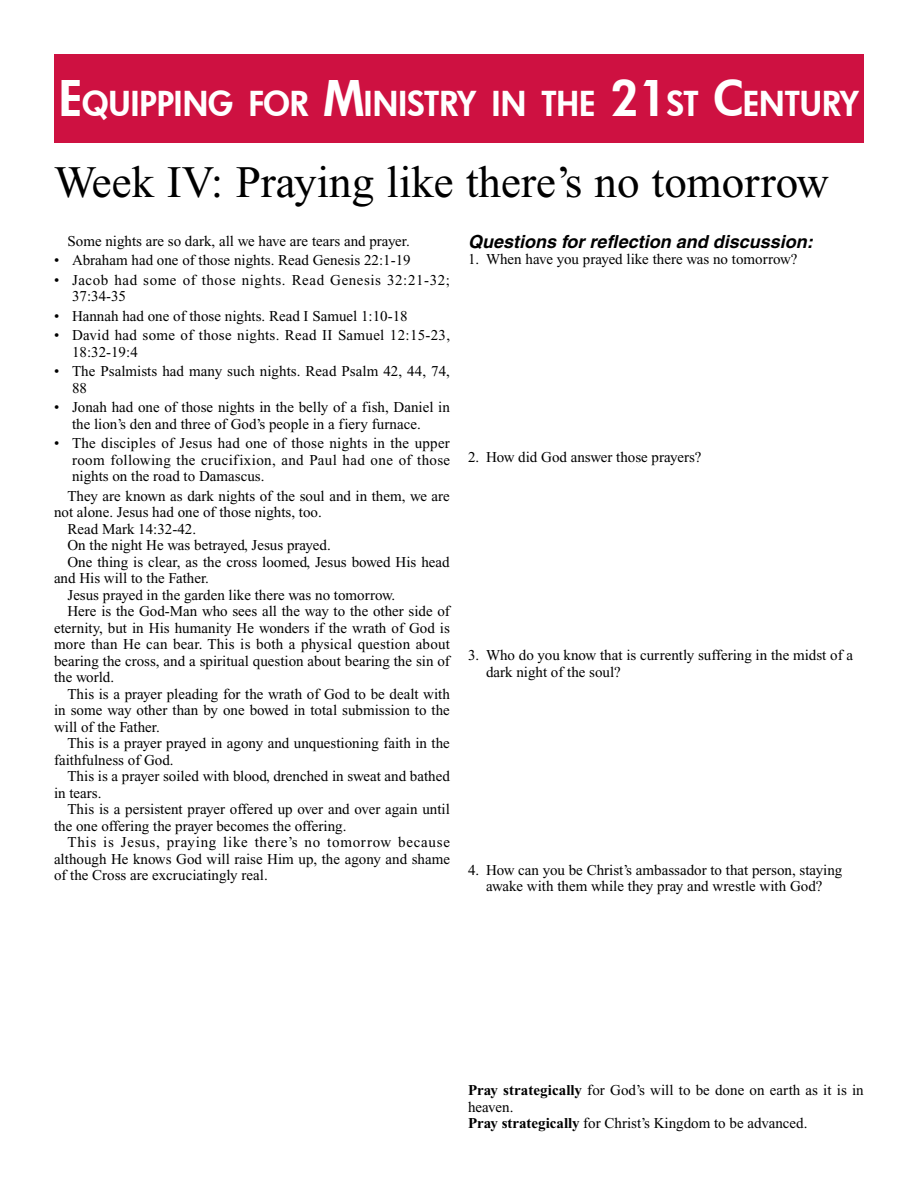
<style>
.page{position:relative;width:918px;height:1188px;background:#fff}
.page>*{position:absolute;margin:0;border:0;box-sizing:border-box;transform-origin:0 0}
.t1{font:45px "Times New Roman";color:#000}
.t2{font:800 33.6px "Futura";color:#fff}
.t3{font:italic 700 18px "Helvetica";color:#000}
.t4{font:15px/16.5px "Times New Roman";color:#000}
.t5{font:15px/16.5px "Times New Roman";letter-spacing:.02em;color:#000}
.t6{font:15px/16.5px "Times New Roman";letter-spacing:.035em;color:#000}
.t7{font:15px "Times New Roman";letter-spacing:.05em;color:#000}
.s1{font-size:48px}
.s2{font-weight:700}
</style>
<div class="page">
<div style="left:54px;top:54px;width:810px;height:88px;background:#ce1141"></div>
<h2 class="t2" style="left:59px;top:81px;width:802px"><span class="s1">E</span>QUIPPING FOR <span class="s1">M</span>INISTRY IN THE <span class="s1">21</span>ST <span class="s1">C</span>ENTURY</h2>
<h1 class="t1" style="left:54px;top:158px;width:776px">Week IV: Praying like there’s no tomorrow</h1>
<p class="t4" style="left:68px;top:233px;width:344px">Some nights are so dark, all we have are tears and prayer.</p>
<p class="t4" style="left:54px;top:252px;width:358px">• Abraham had one of those nights. Read Genesis 22:1-19</p>
<p class="t6" style="left:72px;top:272px;width:379px;text-indent:-18px">• Jacob had some of those nights. Read Genesis 32:21-32;<br>37:34-35</p>
<p class="t4" style="left:54px;top:308px;width:355px">• Hannah had one of those nights. Read I Samuel 1:10-18</p>
<p class="t5" style="left:72px;top:327px;width:380px;text-indent:-18px">• David had some of those nights. Read II Samuel 12:15-23,<br>18:32-19:4</p>
<p class="t4" style="left:72px;top:363px;width:379px;text-indent:-18px">• The Psalmists had many such nights. Read Psalm 42, 44, 74,<br>88</p>
<p class="t4" style="left:72px;top:399px;width:379px;text-indent:-18px">• Jonah had one of those nights in the belly of a fish, Daniel in the lion’s den and three of God’s people in a fiery furnace.</p>
<p class="t4" style="left:72px;top:435px;width:380px;text-align:justify;text-indent:-18px">• The disciples of Jesus had one of those nights in the upper room following the crucifixion, and Paul had one of those nights on the road to Damascus.</p>
<p class="t4" style="left:68px;top:488px;width:384px">They are known as dark nights of the soul and in them, we are</p>
<p class="t4" style="left:54px;top:504px;width:269px">not alone. Jesus had one of those nights, too.</p>
<p class="t4" style="left:68px;top:521px;width:130px">Read Mark 14:32-42.</p>
<p class="t4" style="left:68px;top:537px;width:265px">On the night He was betrayed, Jesus prayed.</p>
<p class="t4" style="left:68px;top:554px;width:384px">One thing is clear, as the cross loomed, Jesus bowed His head</p>
<p class="t4" style="left:54px;top:570px;width:156px">and His will to the Father.</p>
<p class="t4" style="left:68px;top:587px;width:329px">Jesus prayed in the garden like there was no tomorrow.</p>
<p class="t4" style="left:68px;top:603px;width:384px">Here is the God-Man who sees all the way to the other side of</p>
<p class="t4" style="left:54px;top:620px;width:397px">eternity, but in His humanity He wonders if the wrath of God is</p>
<p class="t4" style="left:54px;top:636px;width:397px">more than He can bear. This is both a physical question about</p>
<p class="t4" style="left:54px;top:653px;width:397px">bearing the cross, and a spiritual question about bearing the sin of</p>
<p class="t4" style="left:54px;top:669px;width:62px">the world.</p>
<p class="t4" style="left:68px;top:686px;width:384px">This is a prayer pleading for the wrath of God to be dealt with</p>
<p class="t4" style="left:54px;top:702px;width:397px">in some way other than by one bowed in total submission to the</p>
<p class="t4" style="left:54px;top:719px;width:107px">will of the Father.</p>
<p class="t4" style="left:68px;top:735px;width:384px">This is a prayer prayed in agony and unquestioning faith in the</p>
<p class="t4" style="left:54px;top:752px;width:121px">faithfulness of God.</p>
<p class="t4" style="left:68px;top:768px;width:384px">This is a prayer soiled with blood, drenched in sweat and bathed</p>
<p class="t4" style="left:54px;top:785px;width:49px">in tears.</p>
<p class="t4" style="left:68px;top:801px;width:384px">This is a persistent prayer offered up over and over again until</p>
<p class="t4" style="left:54px;top:818px;width:294px">the one offering the prayer becomes the offering.</p>
<p class="t7" style="left:68px;top:834px;width:384px">This is Jesus, praying like there’s no tomorrow because</p>
<p class="t4" style="left:54px;top:851px;width:398px">although He knows God will raise Him up, the agony and shame</p>
<p class="t4" style="left:54px;top:867px;width:215px">of the Cross are excruciatingly real.</p>
<p class="t3" style="left:468px;top:231px;width:346px">Questions for reflection and discussion:</p>
<p class="t4" style="left:468px;top:251px;width:331px">1. When have you prayed like there was no tomorrow?</p>
<p class="t4" style="left:468px;top:449px;width:235px">2. How did God answer those prayers?</p>
<p class="t4" style="left:486px;top:647px;width:369px;text-indent:-18px">3. Who do you know that is currently suffering in the midst of a dark night of the soul?</p>
<p class="t4" style="left:468px;top:862px;width:376px;text-align:center">4. How can you be Christ’s ambassador to that person, staying awake with them while they pray and wrestle with God?</p>
<p class="t4" style="left:468px;top:1082px;width:397px"><span class="s2">Pray strategically</span> for God’s will to be done on earth as it is in heaven.<br><span class="s2">Pray strategically</span> for Christ’s Kingdom to be advanced.</p>
</div>
